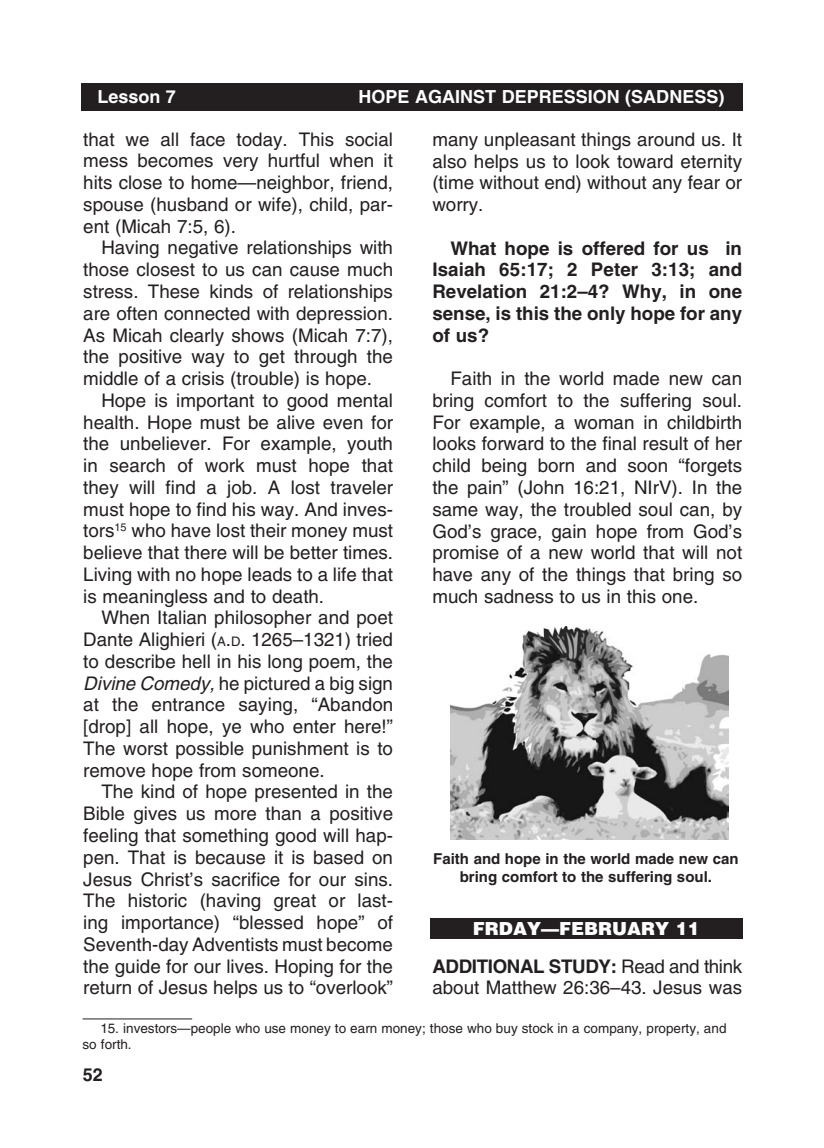
<style>
.page{position:relative;width:824px;height:1148px;background:#fff}
.page>*{position:absolute;margin:0;border:0;box-sizing:border-box;transform-origin:0 0}
._1-Body{font:18.75px/21.8px "Helvetica";color:#231f20}
._2-Body_bold{font:700 18.75px/21.8px "Helvetica";color:#231f20;text-align:justify}
.t1{font:700 18px "Helvetica";color:#fff}
.t2{font:900 18px "Helvetica";color:#fff}
.t3{font:700 18px "Helvetica";color:#231f20}
._8-captions{font:700 15px/18px "Helvetica";color:#231f20;text-align:center}
._6-Footnotes_rule{font:13.5px "Helvetica";color:#231f20}
._7-footnotes{font:13.5px "Helvetica";color:#231f20}
.s1{font-size:13.2px}
.s2{font-style:inherit}
.s3{font-style:italic}
.s4{font-weight:700}
</style>
<div class="page">
<div style="left:81px;top:84px;width:661px;height:27px;background:#231f20"></div>
<div style="left:81px;top:83px;width:662px;height:27px;background:#231f20"></div>
<img style="left:450px;top:626px;width:278px;height:214px">
<hr style="left:82px;top:1018px;width:110px;height:1px;background:#231f20">
<div style="left:430px;top:918px;width:312px;height:21px;background:#231f20"></div>
<p class="t1" style="left:97px;top:86px;width:80px">Lesson 7</p>
<p class="t1" style="left:358px;top:86px;width:27px">Hope</p>
<p class="t1" style="left:415px;top:86px;width:26px">Against</p>
<p class="t1" style="left:501px;top:86px;width:26px">Depression</p>
<p class="t1" style="left:625px;top:86px;width:32px">(Sadness</p>
<p class="t1" style="left:718px;top:86px;width:7px">)</p>
<p class="_1-Body" style="left:83px;top:128px;width:311px;text-align:justify">that we all face today. This social mess becomes very hurtful when it hits close to home—neighbor, friend, spouse (husband or wife), child, par&shy;ent (Micah 7:5, 6).</p>
<p class="_1-Body" style="left:83px;top:237px;width:311px;text-indent:18px">Having negative relationships with those closest to us can cause much stress. These kinds of relationships are often connected with depression.<br>As Micah clearly shows (Micah 7:7), the positive way to get through the middle of a crisis (trouble) is hope.</p>
<p class="_1-Body" style="left:83px;top:389px;width:311px;text-indent:18px">Hope is important to good mental health. Hope must be alive even for the unbeliever. For example, youth in search of work must hope that they will find a job. A lost traveler must hope to find his way. And inves&shy;tors<sup>15</sup> who have lost their money must believe that there will be better times.<br>Living with no hope leads to a life that is meaningless and to death.</p>
<p class="_1-Body" style="left:83px;top:607px;width:311px;text-align:justify;text-indent:18px">When Italian philosopher and poet Dante Alighieri (<span class="s1">a</span><span class="s2">.</span><span class="s1">d</span><span class="s2">.</span> 1265–1321) tried to describe hell in his long poem, the <span class="s3">Divine Comedy,</span> he pictured a big sign at the entrance saying, “Abandon [drop] all hope, ye who enter here!” The worst possible punishment is to remove hope from someone.</p>
<p class="_1-Body" style="left:83px;top:781px;width:311px;text-indent:18px">The kind of hope presented in the Bible gives us more than a positive feeling that something good will hap&shy;pen. That is because it is based on Jesus Christ’s sacrifice for our sins.<br>The historic (having great or last&shy;ing importance) “blessed hope” of Seventh-day Adventists must become the guide for our lives. Hoping for the return of Jesus helps us to “overlook”</p>
<p class="t1" style="left:166px;top:86px;width:12px">1</p>
<p class="t1" style="left:618px;top:86px;width:107px">Lesson Title</p>
<p class="_1-Body" style="left:432px;top:128px;width:311px;text-align:justify">many unpleasant things around us. It also helps us to look toward eternity (time without end) without any fear or worry.</p>
<p class="_2-Body_bold" style="left:432px;top:237px;width:311px;text-indent:18px">What hope is offered for us in Isaiah 65:17; 2 Peter 3:13; and Revelation 21:2–4? Why, in one sense, is this the only hope for any of us?</p>
<p class="_1-Body" style="left:432px;top:368px;width:311px;text-indent:18px">Faith in the world made new can bring comfort to the suffering soul.<br>For example, a woman in childbirth looks forward to the final result of her child being born and soon “forgets the pain” (John 16:21, NIrV). In the same way, the troubled soul can, by God’s grace, gain hope from God’s promise of a new world that will not have any of the things that bring so much sadness to us in this one.</p>
<p class="_8-captions" style="left:433px;top:849px;width:307px">Faith and hope in the world made new can bring comfort to the suffering soul.</p>
<p class="t2" style="left:473px;top:916px;width:228px">FRDAY—FEBRUARY 11</p>
<p class="_1-Body" style="left:432px;top:955px;width:311px"><span class="s4">ADDITIONAL STUDY:</span> Read and think about Matthew 26:36–43. Jesus was</p>
<p class="_6-Footnotes_rule" style="left:101px;top:1020px;width:627px">15. investors—people who use money to earn money; those who buy stock in a company, property, and</p>
<p class="_7-footnotes" style="left:82px;top:1036px;width:48px">so forth.</p>
<p class="t3" style="left:83px;top:1063px;width:22px">52</p>
</div>
